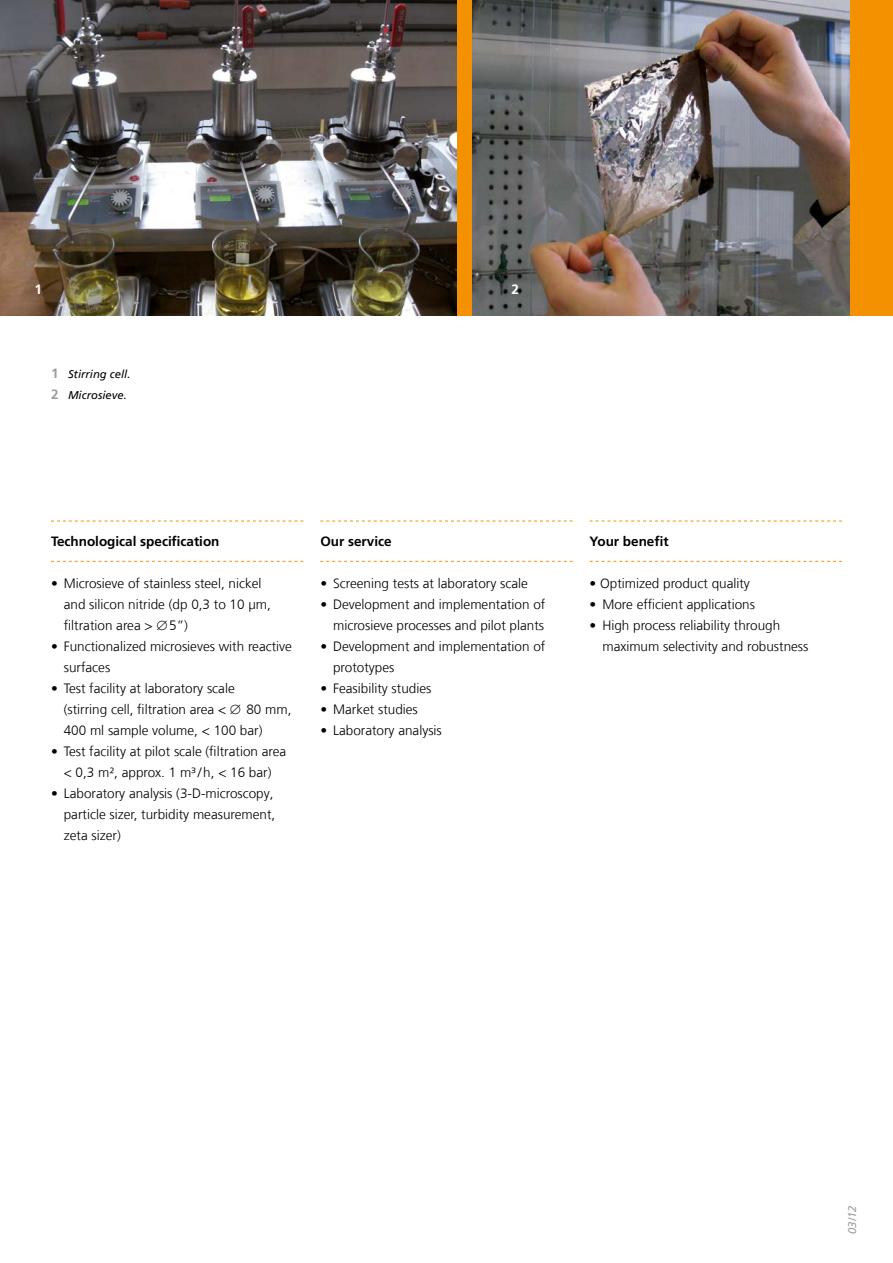
<style>
.page{position:relative;width:893px;height:1263px;background:#fff}
.page>*{position:absolute;margin:0;border:0;box-sizing:border-box;transform-origin:0 0}
.t1{font:300 13.5px/21px "Frutiger LT Com";color:#000}
.t2{font:700 13.5px "Frutiger LT Com";color:#000}
.t3{font:700 13.5px "Frutiger LT Com";color:#fff}
.t4{font:italic 11.25px/21px "Frutiger LT Com";color:#000}
.t5{font:italic 11.25px "Frutiger LT Com";color:#9c9c9d}
.s1{font-weight:700;font-style:normal;font-size:13.5px;color:#9c9c9d}
</style>
<div class="page">
<div style="left:0;top:0;width:893px;height:315px;background:#f39100"></div>
<svg style="left:51px;top:521px;width:252px;height:1px"></svg>
<svg style="left:51px;top:561px;width:252px;height:1px"></svg>
<svg style="left:590px;top:521px;width:252px;height:1px"></svg>
<svg style="left:590px;top:561px;width:252px;height:1px"></svg>
<svg style="left:320px;top:521px;width:253px;height:1px"></svg>
<svg style="left:320px;top:561px;width:253px;height:1px"></svg>
<img style="left:0;top:0;width:456px;height:315px">
<img style="left:472px;top:0;width:378px;height:315px">
<p class="t3" style="left:34px;top:281px;width:9px">1</p>
<p class="t3" style="left:512px;top:281px;width:9px">2</p>
<p class="t4" style="left:51px;top:364px;width:81px"><span class="s1">1</span> Stirring cell.<br><span class="s1">2</span> Microsieve.</p>
<p class="t2" style="left:51px;top:533px;width:170px">Technological specification</p>
<p class="t1" style="left:64px;top:573px;width:209px;text-indent:-13px">• Microsieve of stainless steel, nickel and silicon nitride (dp 0,3 to 10 µm, filtration area &gt; ∅5”)</p>
<p class="t1" style="left:64px;top:636px;width:230px;text-indent:-13px">• Functionalized microsieves with reactive surfaces</p>
<p class="t1" style="left:64px;top:678px;width:229px;text-indent:-13px">• Test facility at laboratory scale<br>(stirring cell, filtration area &lt; ∅ 80 mm,<br>400 ml sample volume, &lt; 100 bar)</p>
<p class="t1" style="left:51px;top:741px;width:237px;text-align:center">• Test facility at pilot scale (filtration area &lt; 0,3 m², approx. 1 m³/h, &lt; 16 bar)</p>
<p class="t1" style="left:64px;top:783px;width:213px;text-indent:-13px">• Laboratory analysis (3-D-microscopy, particle sizer, turbidity measurement, zeta sizer)</p>
<p class="t2" style="left:320px;top:533px;width:73px">Our service</p>
<p class="t1" style="left:320px;top:573px;width:209px">• Screening tests at laboratory scale</p>
<p class="t1" style="left:320px;top:594px;width:227px;text-align:right">• Development and implementation of microsieve processes and pilot plants</p>
<p class="t1" style="left:333px;top:636px;width:214px;text-indent:-13px">• Development and implementation of prototypes</p>
<p class="t1" style="left:320px;top:678px;width:112px">• Feasibility studies</p>
<p class="t1" style="left:320px;top:699px;width:99px">• Market studies</p>
<p class="t1" style="left:320px;top:720px;width:123px">• Laboratory analysis</p>
<p class="t2" style="left:590px;top:533px;width:81px">Your benefit</p>
<p class="t1" style="left:590px;top:573px;width:162px">• Optimized product quality</p>
<p class="t1" style="left:590px;top:594px;width:167px">• More efficient applications</p>
<p class="t1" style="left:602px;top:615px;width:207px;text-indent:-13px">• High process reliability through maximum selectivity and robustness</p>
<p class="t5" style="left:846px;top:1234px;width:30px;rotate:-90deg">03/12</p>
</div>
